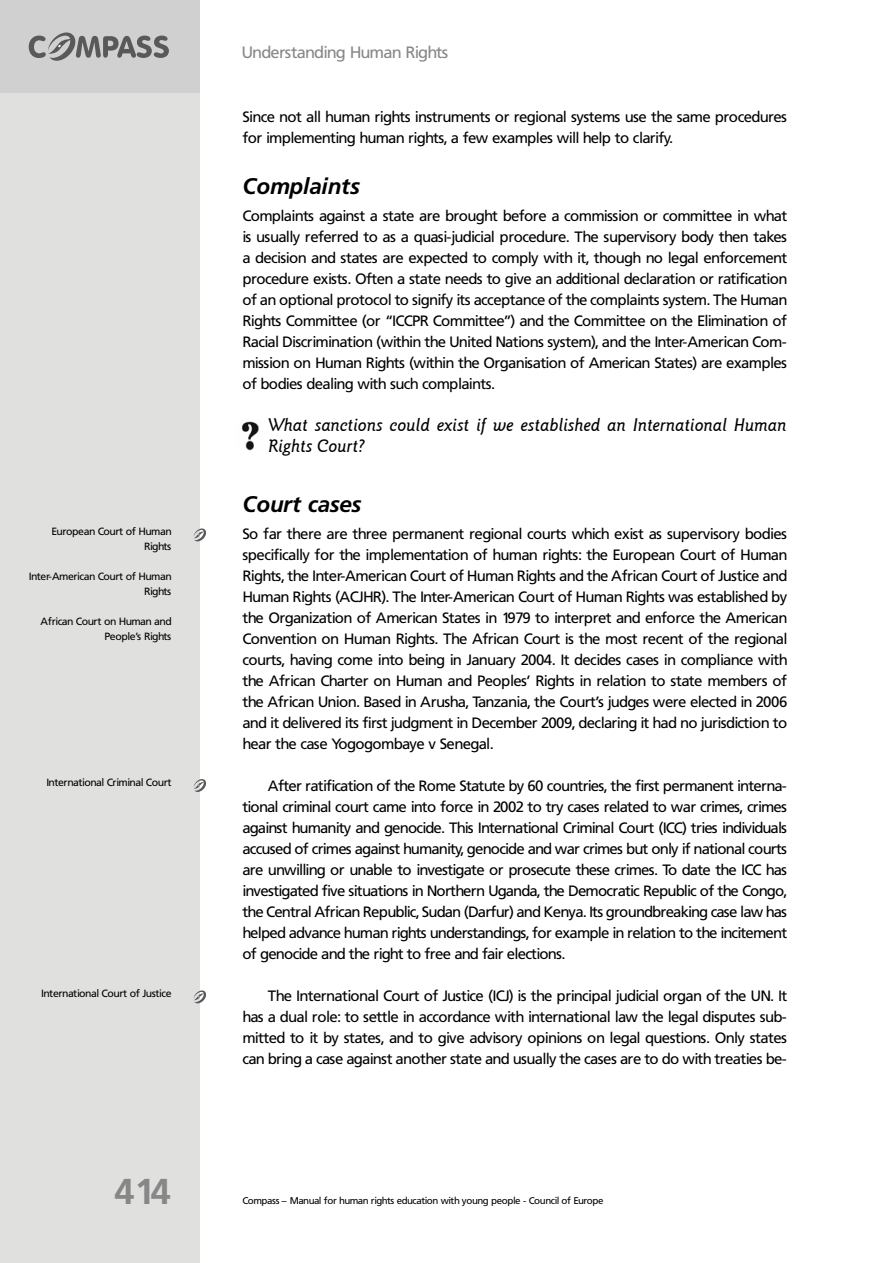
<style>
.page{position:relative;width:893px;height:1263px;background:#fff}
.page>*{position:absolute;margin:0;border:0;box-sizing:border-box;transform-origin:0 0}
.t1{font:700 36px "Frutiger PFL";color:#878787}
.t2{font:italic 700 22.5px "Frutiger PFL";color:#000}
.t3{font:italic 18px/21px "Goudy Sn Md PFL";color:#000}
.t4{font:16.5px "Frutiger PFL";color:#878787}
.t5{font:15px/21px "Frutiger PFL";color:#000;text-align:justify}
.t6{font:10.5px/15px "Frutiger PFL";color:#000;text-align:right}
.t7{font:9.75px "Frutiger PFL";color:#000}
</style>
<div class="page">
<div style="left:0;top:0;width:200px;height:1263px;background:#e0e0df"></div>
<div style="left:0;top:0;width:200px;height:93px;background:#d0d0d0"></div>
<svg style="left:29px;top:32px;width:140px;height:29px"></svg>
<img style="left:241px;top:421px;width:18px;height:29px">
<svg style="left:194px;top:528px;width:12px;height:13px"></svg>
<svg style="left:194px;top:779px;width:12px;height:13px"></svg>
<svg style="left:194px;top:990px;width:12px;height:13px"></svg>
<p class="t6" style="left:52px;top:524px;width:121px">European Court of Human<br>Rights</p>
<p class="t6" style="left:29px;top:569px;width:144px">Inter-American Court of Human<br>Rights</p>
<p class="t6" style="left:41px;top:614px;width:132px">African Court on Human and<br>People’s Rights</p>
<p class="t6" style="left:46px;top:775px;width:126px">International Criminal Court</p>
<p class="t6" style="left:41px;top:986px;width:131px">International Court of Justice</p>
<h1 class="t1" style="left:115px;top:1170px;width:58px">414</h1>
<p class="t4" style="left:242px;top:43px;width:208px">Understanding Human Rights</p>
<p class="t5" style="left:242px;top:106px;width:546px">Since not all human rights instruments or regional systems use the same procedures for implementing human rights, a few examples will help to clarify.</p>
<h2 class="t2" style="left:242px;top:173px;width:119px">Complaints</h2>
<p class="t5" style="left:242px;top:206px;width:546px">Complaints against a state are brought before a commission or committee in what is usually referred to as a quasi-judicial procedure. The supervisory body then takes a decision and states are expected to comply with it, though no legal enforcement procedure exists. Often a state needs to give an additional declaration or ratification of an optional protocol to signify its acceptance of the complaints system. The Human Rights Committee (or “ICCPR Committee”) and the Committee on the Elimination of Racial Discrimination (within the United Nations system), and the Inter-American Com&shy;mission on Human Rights (within the Organisation of American States) are examples of bodies dealing with such complaints.</p>
<p class="t3" style="left:268px;top:415px;width:520px">What sanctions could exist if we established an International Human<br>Rights Court?</p>
<h2 class="t2" style="left:242px;top:491px;width:120px">Court cases</h2>
<p class="t5" style="left:242px;top:523px;width:546px">So far there are three permanent regional courts which exist as supervisory bodies specifically for the implementation of human rights: the European Court of Human Rights, the Inter-American Court of Human Rights and the African Court of Justice and Human Rights (ACJHR). The Inter-American Court of Human Rights was established by the Organization of American States in 1979 to interpret and enforce the American Convention on Human Rights. The African Court is the most recent of the regional courts, having come into being in January 2004. It decides cases in compliance with the African Charter on Human and Peoples’ Rights in relation to state members of the African Union. Based in Arusha, Tanzania, the Court’s judges were elected in 2006 and it delivered its first judgment in December 2009, declaring it had no jurisdiction to hear the case Yogogombaye v Senegal.</p>
<p class="t5" style="left:242px;top:775px;width:546px;text-indent:26px">After ratification of the Rome Statute by 60 countries, the first permanent interna&shy;tional criminal court came into force in 2002 to try cases related to war crimes, crimes against humanity and genocide. This International Criminal Court (ICC) tries individuals accused of crimes against humanity, genocide and war crimes but only if national courts are unwilling or unable to investigate or prosecute these crimes. To date the ICC has investigated five situations in Northern Uganda, the Democratic Republic of the Congo, the Central African Republic, Sudan (Darfur) and Kenya. Its groundbreaking case law has helped advance human rights understandings, for example in relation to the incitement of genocide and the right to free and fair elections.</p>
<p class="t5" style="left:242px;top:985px;width:546px;text-indent:26px">The International Court of Justice (ICJ) is the principal judicial organ of the UN. It has a dual role: to settle in accordance with international law the legal disputes sub&shy;mitted to it by states, and to give advisory opinions on legal questions. Only states can bring a case against another state and usually the cases are to do with treaties be-</p>
<p class="t7" style="left:242px;top:1194px;width:362px">Compass – Manual for human rights education with young people - Council of Europe</p>
</div>
